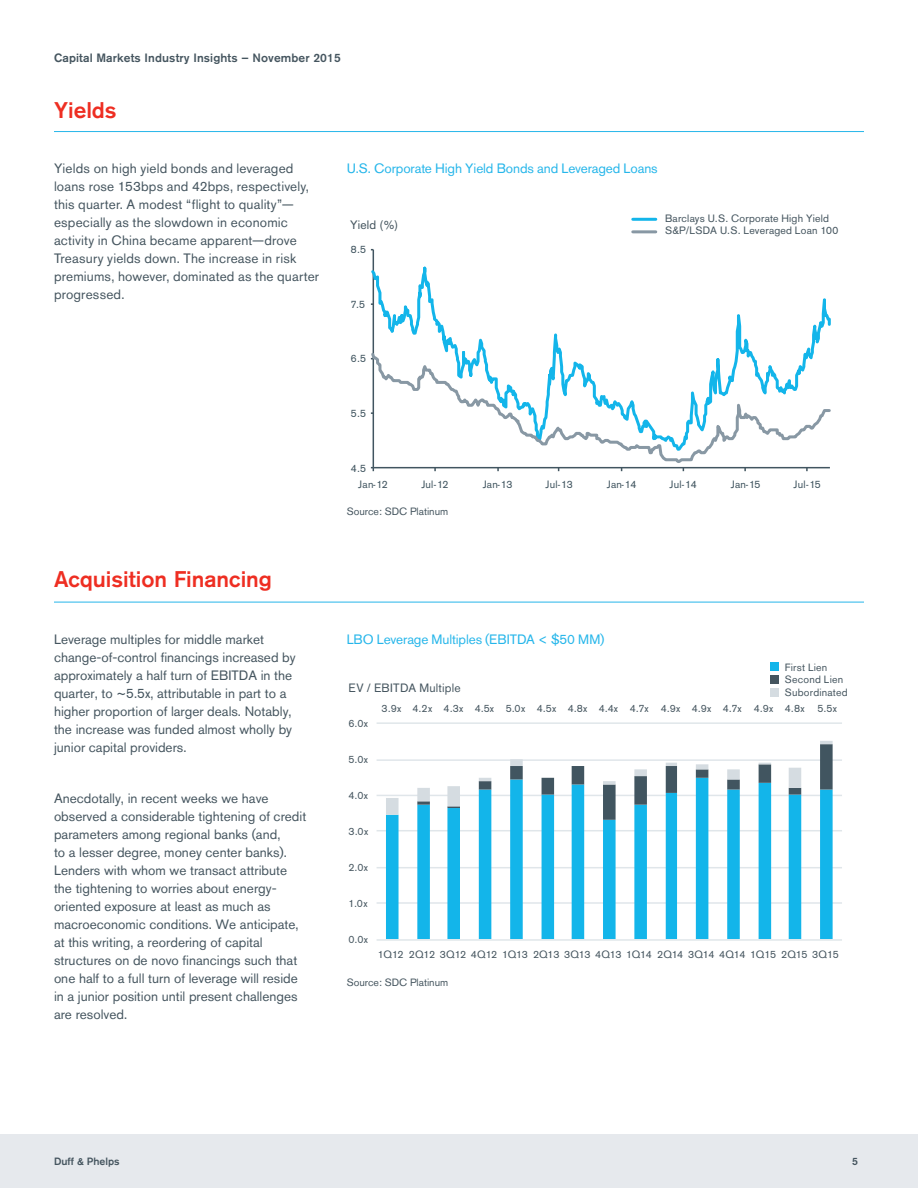
<style>
.page{position:relative;width:918px;height:1188px;background:#fff}
.page>*{position:absolute;margin:0;border:0;box-sizing:border-box;transform-origin:0 0}
.t1{font:500 22.5px "Akzidenz Grotesk BQ";color:#ee2e22}
.t2{font:13.5px/18px "Akzidenz Grotesk BQ";color:#45555f}
.Image_Title{font:13.5px "Akzidenz Grotesk BQ";letter-spacing:-.005em;color:#26b6ea}
.t3{font:500 12px "Akzidenz Grotesk BQ";letter-spacing:.01em;color:#45555f}
.t4{font:12px "Akzidenz Grotesk BQ";letter-spacing:.015em;color:#45555f}
.t5{font:12px "Akzidenz Grotesk";letter-spacing:.015em;color:#45555f}
.Body_Text{font:10.5px "Akzidenz Grotesk BQ";color:#45555f}
.t6{font:10.5px "Akzidenz Grotesk";letter-spacing:.015em;color:#415560}
.Body_Text-2{font:10.5px "Akzidenz Grotesk BQ";letter-spacing:.025em;color:#45555f}
.t7{font:10.5px/12.6px "Akzidenz Grotesk";letter-spacing:.02em;color:#45555f}
.Body_Text-3{font:10.5px/12.6px "Akzidenz Grotesk BQ";letter-spacing:.02em;color:#45555f}
.Body_Text-4{font:500 10.5px "Akzidenz Grotesk BQ";color:#45555f}
</style>
<div class="page">
<hr style="left:373px;top:250px;width:1px;height:218px;background:#415560">
<hr style="left:373px;top:467px;width:457px;height:1px;background:#415560">
<svg style="left:370px;top:230px;width:461px;height:120px"></svg>
<svg style="left:370px;top:350px;width:461px;height:115px"></svg>
<hr style="left:633px;top:218px;width:23px;height:3px;background:#13b5ea">
<hr style="left:633px;top:230px;width:23px;height:3px;background:#8898a4">
<hr style="left:54px;top:131px;width:810px;height:1px;background:#26b6ea">
<div style="left:0;top:1134px;width:918px;height:54px;background:#e6e9ed"></div>
<hr style="left:54px;top:602px;width:810px;height:1px;background:#26b6ea">
<hr style="left:377px;top:902px;width:465px;height:2px;background:#e0e6ea">
<hr style="left:377px;top:867px;width:465px;height:1px;background:#e0e6ea">
<hr style="left:377px;top:830px;width:465px;height:1px;background:#e0e6ea">
<hr style="left:377px;top:795px;width:465px;height:1px;background:#e0e6ea">
<hr style="left:377px;top:759px;width:465px;height:2px;background:#e0e6ea">
<hr style="left:377px;top:722px;width:465px;height:2px;background:#e0e6ea">
<svg style="left:386px;top:820px;width:447px;height:119px"></svg>
<svg style="left:386px;top:741px;width:447px;height:79px"></svg>
<hr style="left:377px;top:939px;width:465px;height:2px;background:#e0e6ea">
<div style="left:770px;top:662px;width:8px;height:9px;background:#13b5ea"></div>
<div style="left:770px;top:675px;width:8px;height:9px;background:#45555f"></div>
<div style="left:770px;top:688px;width:8px;height:8px;background:#d5dce1"></div>
<p class="t3" style="left:54px;top:51px;width:288px">Capital Markets Industry Insights – November 2015</p>
<p class="t1" style="left:54px;top:96px;width:64px">Yields</p>
<p class="t2" style="left:54px;top:159px;width:267px">Yields on high yield bonds and leveraged loans rose 153bps and 42bps, respectively, this quarter. A modest “flight to quality”— especially as the slowdown in economic activity in China became apparent—drove Treasury yields down. The increase in risk premiums, however, dominated as the quarter progressed.</p>
<p class="t1" style="left:54px;top:565px;width:220px">Acquisition Financing</p>
<p class="t2" style="left:54px;top:630px;width:243px">Leverage multiples for middle market change-of-control financings increased by approximately a half turn of EBITDA in the quarter, to ~5.5x, attributable in part to a higher proportion of larger deals. Notably, the increase was funded almost wholly by junior capital providers.</p>
<p class="t2" style="left:54px;top:789px;width:254px">Anecdotally, in recent weeks we have observed a considerable tightening of credit parameters among regional banks (and,<br>to a lesser degree, money center banks).<br>Lenders with whom we transact attribute the tightening to worries about energy&shy;oriented exposure at least as much as macroeconomic conditions. We anticipate, at this writing, a reordering of capital structures on de novo financings such that one half to a full turn of leverage will reside in a junior position until present challenges are resolved.</p>
<p class="Image_Title" style="left:347px;top:160px;width:313px">U.S. Corporate High Yield Bonds and Leveraged Loans</p>
<p class="t5" style="left:350px;top:217px;width:50px">Yield (%)</p>
<p class="t6" style="left:351px;top:243px;width:17px">8.5</p>
<p class="t7" style="left:665px;top:212px;width:175px">Barclays U.S. Corporate High Yield<br>S&amp;P/LSDA U.S. Leveraged Loan 100</p>
<p class="t6" style="left:351px;top:298px;width:16px">7.5</p>
<p class="t6" style="left:351px;top:352px;width:17px">6.5</p>
<p class="t6" style="left:351px;top:407px;width:17px">5.5</p>
<p class="t6" style="left:351px;top:462px;width:17px">4.5</p>
<p class="t6" style="left:358px;top:478px;width:31px">Jan-12</p>
<p class="t6" style="left:421px;top:478px;width:29px">Jul-12</p>
<p class="t6" style="left:483px;top:478px;width:31px">Jan-13</p>
<p class="t6" style="left:545px;top:478px;width:29px">Jul-13</p>
<p class="t6" style="left:607px;top:478px;width:31px">Jan-14</p>
<p class="t6" style="left:670px;top:478px;width:29px">Jul-14</p>
<p class="t6" style="left:731px;top:478px;width:31px">Jan-15</p>
<p class="t6" style="left:794px;top:478px;width:29px">Jul-15</p>
<p class="Body_Text" style="left:347px;top:505px;width:103px">Source: SDC Platinum</p>
<p class="Image_Title" style="left:347px;top:631px;width:259px">LBO Leverage Multiples (EBITDA &lt; $50 MM)</p>
<p class="Body_Text-3" style="left:785px;top:661px;width:64px">First Lien<br>Second Lien<br>Subordinated</p>
<p class="Body_Text-2" style="left:382px;top:702px;width:457px">3.9x 4.2x 4.3x 4.5x 5.0x 4.5x 4.8x 4.4x 4.7x 4.9x 4.9x 4.7x 4.9x 4.8x 5.5x</p>
<p class="t4" style="left:349px;top:681px;width:114px">EV / EBITDA Multiple</p>
<p class="Body_Text" style="left:349px;top:717px;width:21px">6.0x</p>
<p class="Body_Text" style="left:349px;top:753px;width:21px">5.0x</p>
<p class="Body_Text" style="left:349px;top:789px;width:21px">4.0x</p>
<p class="Body_Text" style="left:349px;top:825px;width:21px">3.0x</p>
<p class="Body_Text" style="left:349px;top:861px;width:21px">2.0x</p>
<p class="Body_Text" style="left:349px;top:897px;width:20px">1.0x</p>
<p class="Body_Text" style="left:349px;top:933px;width:21px">0.0x</p>
<p class="Body_Text" style="left:378px;top:948px;width:462px">1Q12 2Q12 3Q12 4Q12 1Q13 2Q13 3Q13 4Q13 1Q14 2Q14 3Q14 4Q14 1Q15 2Q15 3Q15</p>
<p class="Body_Text" style="left:347px;top:976px;width:103px">Source: SDC Platinum</p>
<p class="Body_Text-4" style="left:54px;top:1155px;width:67px">Duff &amp; Phelps</p>
<p class="Body_Text-4" style="left:852px;top:1155px;width:7px">5</p>
</div>
